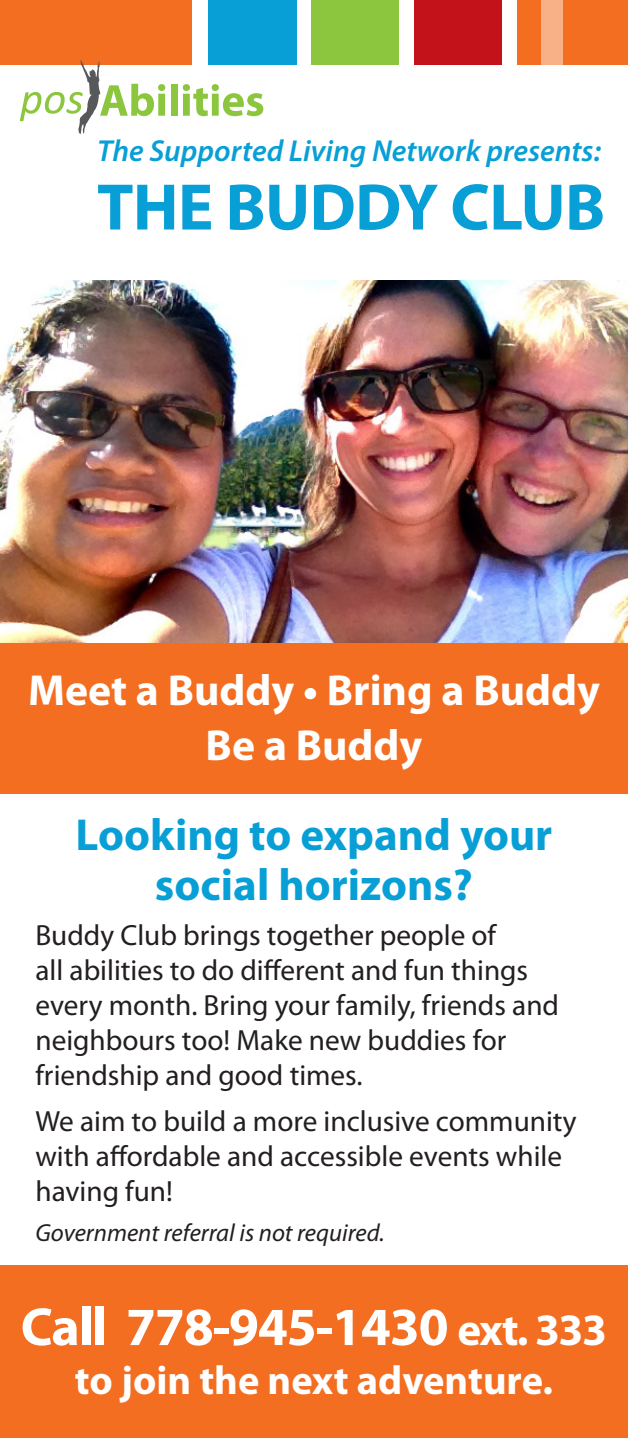
<style>
.page{position:relative;width:628px;height:1438px;background:#fff}
.page>*{position:absolute;margin:0;border:0;box-sizing:border-box;transform-origin:0 0}
.t1{font:700 66.38px "Myriad Pro";letter-spacing:-.01em;color:#089fd6}
.t2{font:700 54px "Myriad Pro";letter-spacing:-.02em;color:#fff}
.t3{font:700 45px/49.5px "Myriad Pro";color:#089fd6;text-align:center}
.t4{font:700 43.65px "Myriad Pro";color:#fff}
.t5{font:700 40.5px "Myriad Pro";color:#fff}
.t6{font:italic 600 30.38px "Myriad Pro";color:#089fd6}
.t7{font:29.25px/35.1px "Myriad Pro";color:#231f20}
.t8{font:italic 24.75px "Myriad Pro";color:#231f20}
.s1{font-size:45px}
</style>
<div class="page">
<div style="left:0;top:0;width:192px;height:64px;background:#f36e21"></div>
<div style="left:209px;top:0;width:88px;height:64px;background:#089fd6"></div>
<div style="left:311px;top:0;width:87px;height:64px;background:#8bc63e"></div>
<div style="left:518px;top:0;width:110px;height:64px;background:#f36e21"></div>
<div style="left:541px;top:0;width:21px;height:64px;background:#f8b086"></div>
<div style="left:415px;top:0;width:87px;height:64px;background:#c4121a"></div>
<div style="left:171px;top:84px;width:6px;height:32px;background:#8bc63e"></div>
<svg style="left:183px;top:84px;width:80px;height:32px"></svg>
<svg style="left:20px;top:60px;width:145px;height:74px"></svg>
<img style="left:0;top:280px;width:628px;height:363px">
<div style="left:0;top:643px;width:628px;height:150px;background:#f36e21"></div>
<div style="left:0;top:1265px;width:628px;height:173px;background:#f36e21"></div>
<p class="t6" style="left:97px;top:132px;width:505px">The Supported Living Network presents:</p>
<p class="t1" style="left:97px;top:164px;width:509px">THE BUDDY CLUB</p>
<p class="t4" style="left:28px;top:661px;width:573px">Meet a Buddy • Bring a Buddy</p>
<p class="t4" style="left:205px;top:717px;width:218px">Be a Buddy</p>
<p class="t3" style="left:76px;top:809px;width:478px">Looking to expand your social horizons?</p>
<p class="t7" style="left:35px;top:917px;width:525px">Buddy Club brings together people of<br>all abilities to do different and fun things every month. Bring your family, friends and neighbours too! Make new buddies for friendship and good times.</p>
<p class="t7" style="left:35px;top:1103px;width:542px">We aim to build a more inclusive community with affordable and accessible events while having fun!</p>
<p class="t8" style="left:35px;top:1217px;width:351px">Government referral is not required.</p>
<p class="t2" style="left:21px;top:1291px;width:588px">Call 778-945-1430 <span class="s1">ext. 333</span></p>
<p class="t5" style="left:75px;top:1353px;width:479px">to join the next adventure.</p>
</div>
